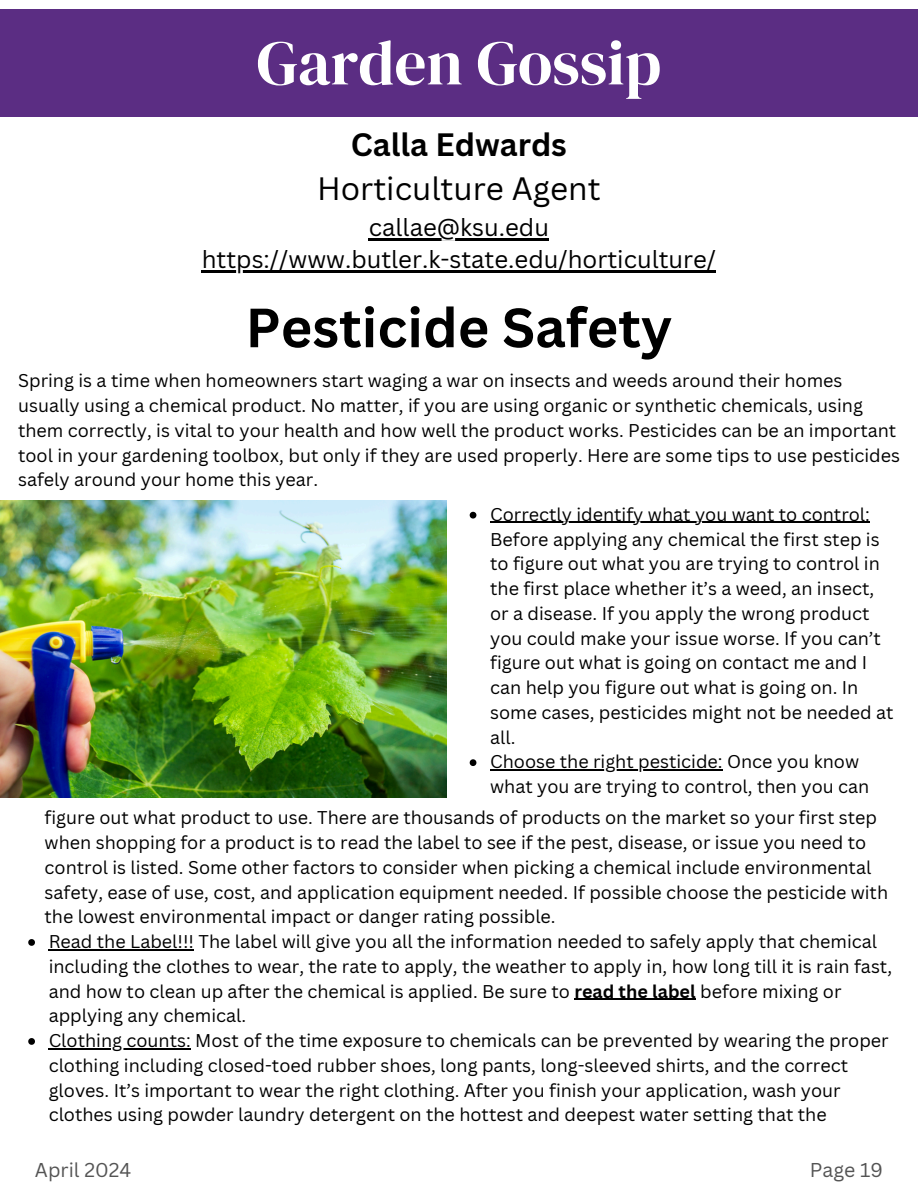
<style>
.page{position:relative;width:918px;height:1188px;background:#fff}
.page>*{position:absolute;margin:0;border:0;box-sizing:border-box;transform-origin:0 0}
.t1{font:63px "DM Serif Display";color:#fff}
.t2{font:700 54px "Canva Sans";color:#000}
.t3{font:31.5px/43.8px "Canva Sans";color:#000;text-align:center}
.t4{font:24px "Canva Sans";color:#000}
.t5{font:19.5px "Canva Sans";color:#545454}
.t6{font:18px/24.8px "Canva Sans";color:#000}
.s1{font-weight:700}
</style>
<div class="page">
<div style="left:0;top:9px;width:918px;height:108px;background:#5b2d83"></div>
<img style="left:0;top:500px;width:447px;height:297px">
<hr style="left:369px;top:238px;width:180px;height:2px;background:#000">
<hr style="left:202px;top:271px;width:514px;height:2px;background:#000">
<svg style="left:470px;top:512px;width:6px;height:7px"></svg>
<hr style="left:490px;top:522px;width:380px;height:1px;background:#000">
<svg style="left:470px;top:759px;width:6px;height:7px"></svg>
<hr style="left:490px;top:769px;width:233px;height:2px;background:#000">
<svg style="left:28px;top:939px;width:7px;height:7px"></svg>
<hr style="left:49px;top:949px;width:145px;height:1px;background:#000">
<hr style="left:574px;top:999px;width:122px;height:1px;background:#000">
<svg style="left:28px;top:1038px;width:7px;height:7px"></svg>
<hr style="left:49px;top:1048px;width:142px;height:1px;background:#000">
<h1 class="t1" style="left:257px;top:19px;width:406px">Garden Gossip</h1>
<p class="t3" style="left:317px;top:122px;width:285px"><span class="s1">Calla Edwards<br></span>Horticulture Agent</p>
<p class="t4" style="left:369px;top:210px;width:182px">callae@ksu.edu</p>
<p class="t4" style="left:202px;top:243px;width:516px">https://www.butler.k-state.edu/horticulture/</p>
<p class="t2" style="left:246px;top:290px;width:428px">Pesticide Safety</p>
<h3 class="t6" style="left:18px;top:368px;width:884px">Spring is a time when homeowners start waging a war on insects and weeds around their homes usually using a chemical product. No matter, if you are using organic or synthetic chemicals, using them correctly, is vital to your health and how well the product works. Pesticides can be an important tool in your gardening toolbox, but only if they are used properly. Here are some tips to use pesticides safely around your home this year.</h3>
<p class="t6" style="left:490px;top:501px;width:405px">Correctly identify what you want to control:<br>Before applying any chemical the first step is to figure out what you are trying to control in the first place whether it’s a weed, an insect, or a disease. If you apply the wrong product you could make your issue worse. If you can’t figure out what is going on contact me and I can help you figure out what is going on. In some cases, pesticides might not be needed at all.</p>
<p class="t6" style="left:490px;top:749px;width:381px">Choose the right pesticide: Once you know what you are trying to control, then you can</p>
<p class="t6" style="left:45px;top:805px;width:834px">figure out what product to use. There are thousands of products on the market so your first step</p>
<p class="t6" style="left:45px;top:830px;width:823px">when shopping for a product is to read the label to see if the pest, disease, or issue you need to</p>
<p class="t6" style="left:45px;top:854px;width:828px">control is listed. Some other factors to consider when picking a chemical include environmental</p>
<p class="t6" style="left:45px;top:879px;width:845px">safety, ease of use, cost, and application equipment needed. If possible choose the pesticide with</p>
<p class="t6" style="left:45px;top:904px;width:849px">the lowest environmental impact or danger rating possible.<br>Read the Label!!! The label will give you all the information needed to safely apply that chemical including the clothes to wear, the rate to apply, the weather to apply in, how long till it is rain fast, and how to clean up after the chemical is applied. Be sure to <span class="s1">read the label</span> before mixing or applying any chemical.<br>Clothing counts: Most of the time exposure to chemicals can be prevented by wearing the proper clothing including closed-toed rubber shoes, long pants, long-sleeved shirts, and the correct gloves. It’s important to wear the right clothing. After you finish your application, wash your clothes using powder laundry detergent on the hottest and deepest water setting that the</p>
<p class="t5" style="left:35px;top:1156px;width:98px">April 2024</p>
<p class="t5" style="left:810px;top:1156px;width:75px">Page 19</p>
</div>
